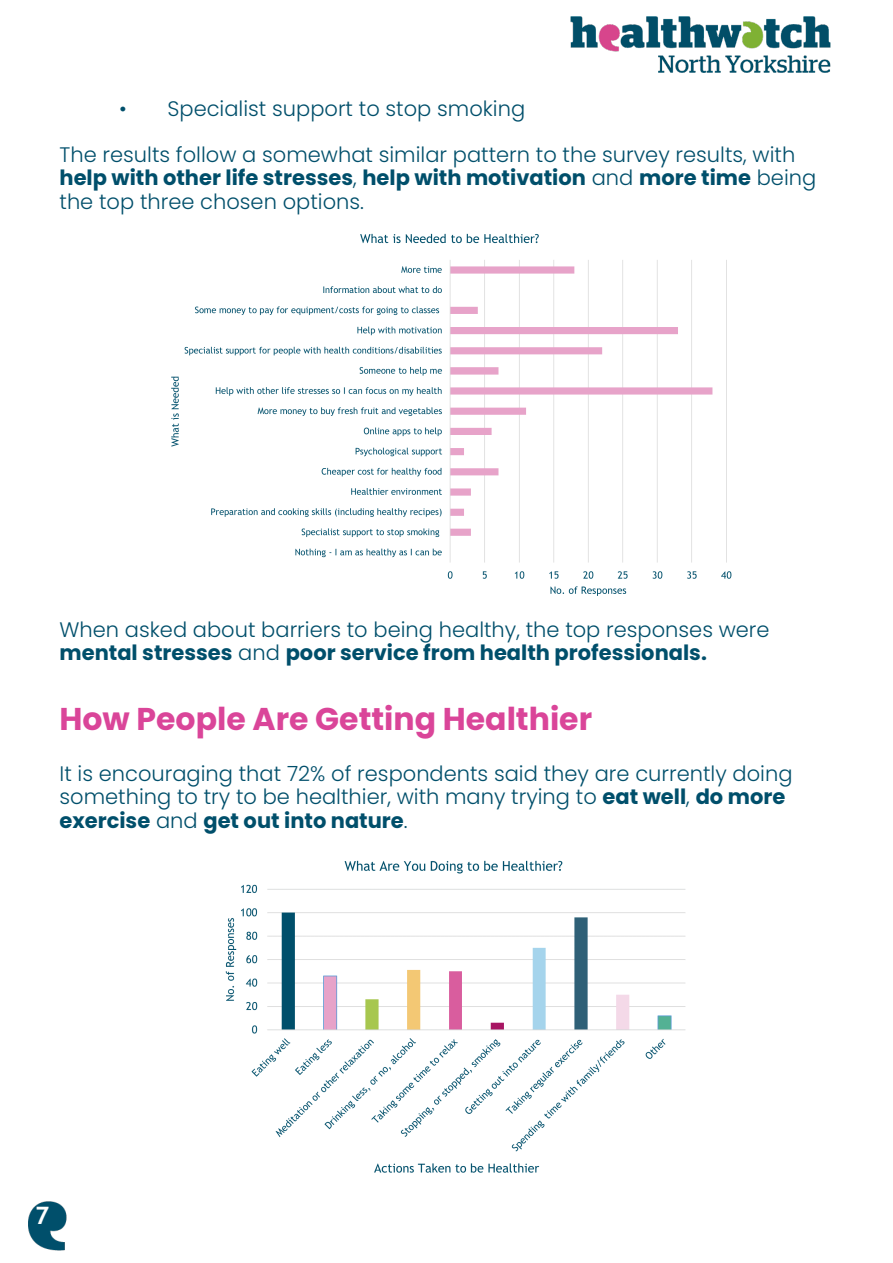
<style>
.page{position:relative;width:893px;height:1263px;background:#fff}
.page>*{position:absolute;margin:0;border:0;box-sizing:border-box;transform-origin:0 0}
.t1{font:700 31.5px "Poppins";color:#da4599}
.Paragraph_Style_2{font:700 24px "Trebuchet MS";color:#fff}
.Paragraph_Style_1{font:300 21px/23.2px "Poppins";color:#004f6b}
.s1{font-weight:700}
</style>
<div class="page">
<img style="left:570px;top:16px;width:261px;height:57px">
<img style="left:28px;top:1201px;width:39px;height:50px">
<img style="left:171px;top:233px;width:561px;height:363px">
<img style="left:225px;top:860px;width:461px;height:313px">
<p class="Paragraph_Style_1" style="left:119px;top:97px;width:408px">• Specialist support to stop smoking</p>
<p class="Paragraph_Style_1" style="left:60px;top:143px;width:758px">The results follow a somewhat similar pattern to the survey results, with <span class="s1">help with other life stresses</span>, <span class="s1">help with motivation</span> and <span class="s1">more time</span> being the top three chosen options.</p>
<p class="Paragraph_Style_1" style="left:60px;top:618px;width:712px">When asked about barriers to being healthy, the top responses were <span class="s1">mental stresses</span> and <span class="s1">poor service from health professionals.</span></p>
<p class="t1" style="left:60px;top:701px;width:534px">How People Are Getting Healthier</p>
<p class="Paragraph_Style_1" style="left:60px;top:762px;width:734px">It is encouraging that 72% of respondents said they are currently doing something to try to be healthier, with many trying to <span class="s1">eat well</span>, <span class="s1">do more exercise</span> and <span class="s1">get out into nature</span>.</p>
<p class="Paragraph_Style_2" style="left:35px;top:1200px;width:16px">7</p>
</div>
